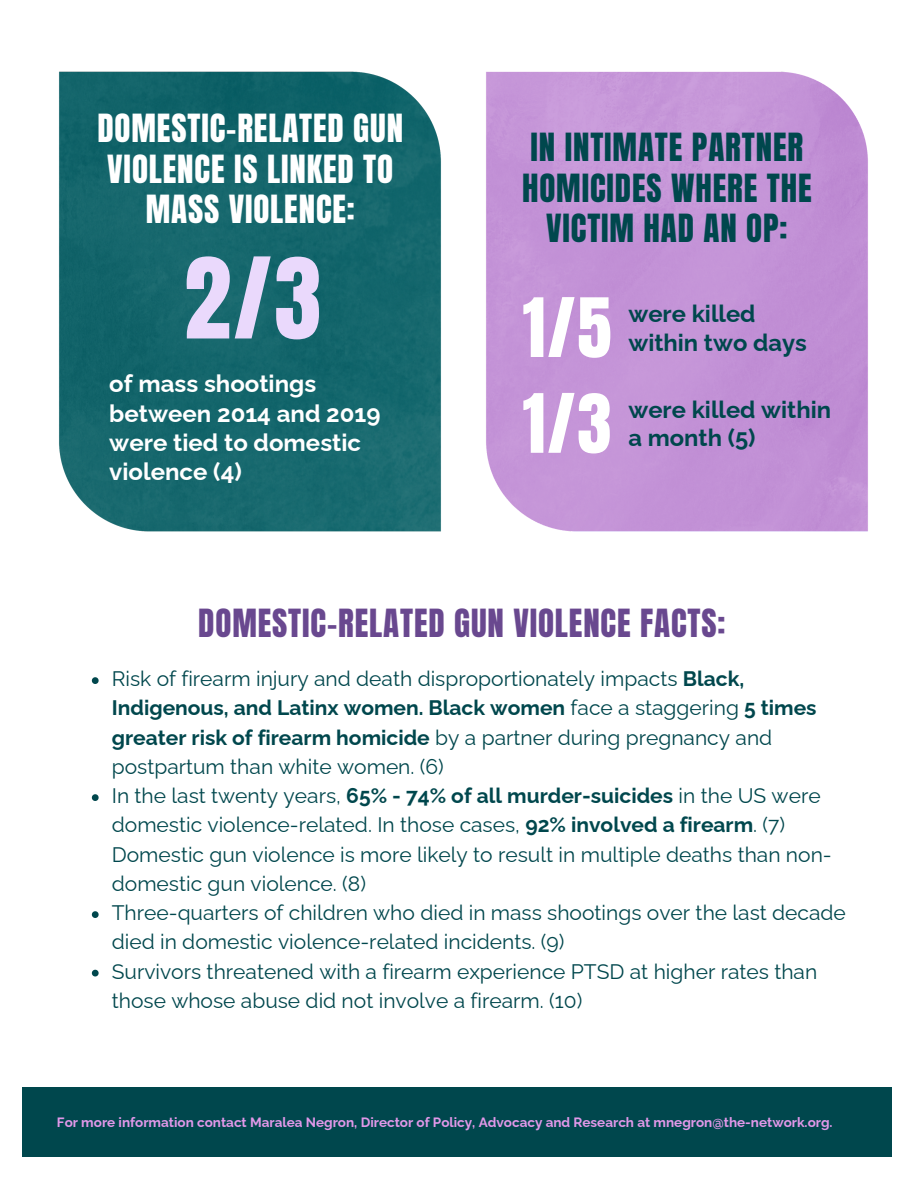
<style>
.page{position:relative;width:918px;height:1188px;background:#fff}
.page>*{position:absolute;margin:0;border:0;box-sizing:border-box;transform-origin:0 0}
.t1{font:95.1px "Anton";color:#ead9fc}
.t2{font:69.45px "Anton";color:#fff}
.t3{font:33px/40.5px "Anton";letter-spacing:.025em;color:#fff;text-align:center}
.t4{font:33px/40.5px "Anton";letter-spacing:.025em;color:#00474d;text-align:center}
.t5{font:33px "Anton";letter-spacing:.025em;color:#69488f}
.t6{font:700 24px/29.2px "Raleway";color:#fff}
.t7{font:700 23.7px/28.8px "Raleway";color:#00474d}
.t8{font:21px/29.2px "Raleway";color:#00474d}
.t9{font:700 13.5px "Raleway";color:#e198e9}
.s1{font-weight:700}
</style>
<div class="page">
<div style="left:22px;top:1088px;width:870px;height:69px;background:#00474d"></div>
<img style="left:486px;top:71px;width:382px;height:461px">
<img style="left:59px;top:71px;width:382px;height:461px">
<svg style="left:92px;top:677px;width:7px;height:7px"></svg>
<svg style="left:92px;top:794px;width:7px;height:7px"></svg>
<svg style="left:92px;top:911px;width:7px;height:7px"></svg>
<svg style="left:92px;top:970px;width:7px;height:6px"></svg>
<h4 class="t3" style="left:97px;top:109px;width:307px">DOMESTIC-RELATED GUN<br>VIOLENCE IS LINKED TO<br>MASS VIOLENCE:</h4>
<h3 class="t1" style="left:184px;top:230px;width:139px">2/3</h3>
<p class="t6" style="left:109px;top:369px;width:273px">of mass shootings between 2014 and 2019 were tied to domestic violence (4)</p>
<h4 class="t4" style="left:522px;top:128px;width:291px">IN INTIMATE PARTNER<br>HOMICIDES WHERE THE<br>VICTIM HAD AN OP:</h4>
<p class="t2" style="left:523px;top:278px;width:90px">1/5</p>
<h3 class="t2" style="left:523px;top:374px;width:90px">1/3</h3>
<h2 class="t7" style="left:628px;top:299px;width:180px">were killed within two days</h2>
<h2 class="t7" style="left:628px;top:395px;width:204px">were killed within a month (5)</h2>
<p class="t5" style="left:198px;top:599px;width:529px">DOMESTIC-RELATED GUN VIOLENCE FACTS:</p>
<p class="t8" style="left:112px;top:664px;width:706px">Risk of firearm injury and death disproportionately impacts <span class="s1">Black, Indigenous, and Latinx women. Black women</span> face a staggering <span class="s1">5 times greater risk of firearm homicide</span> by a partner during pregnancy and postpartum than white women. (6)</p>
<p class="t8" style="left:112px;top:781px;width:722px">In the last twenty years, <span class="s1">65% - 74% of all murder-suicides</span> in the US were domestic violence-related. In those cases, <span class="s1">92% involved a firearm</span>. (7)<br>Domestic gun violence is more likely to result in multiple deaths than non&shy;domestic gun violence. (8)</p>
<p class="t8" style="left:112px;top:898px;width:736px">Three-quarters of children who died in mass shootings over the last decade died in domestic violence-related incidents. (9)</p>
<p class="t8" style="left:112px;top:957px;width:707px">Survivors threatened with a firearm experience PTSD at higher rates than those whose abuse did not involve a firearm. (10)</p>
<h3 class="t9" style="left:57px;top:1114px;width:777px">For more information contact Maralea Negron, Director of Policy, Advocacy and Research at mnegron@the-network.org.</h3>
</div>
